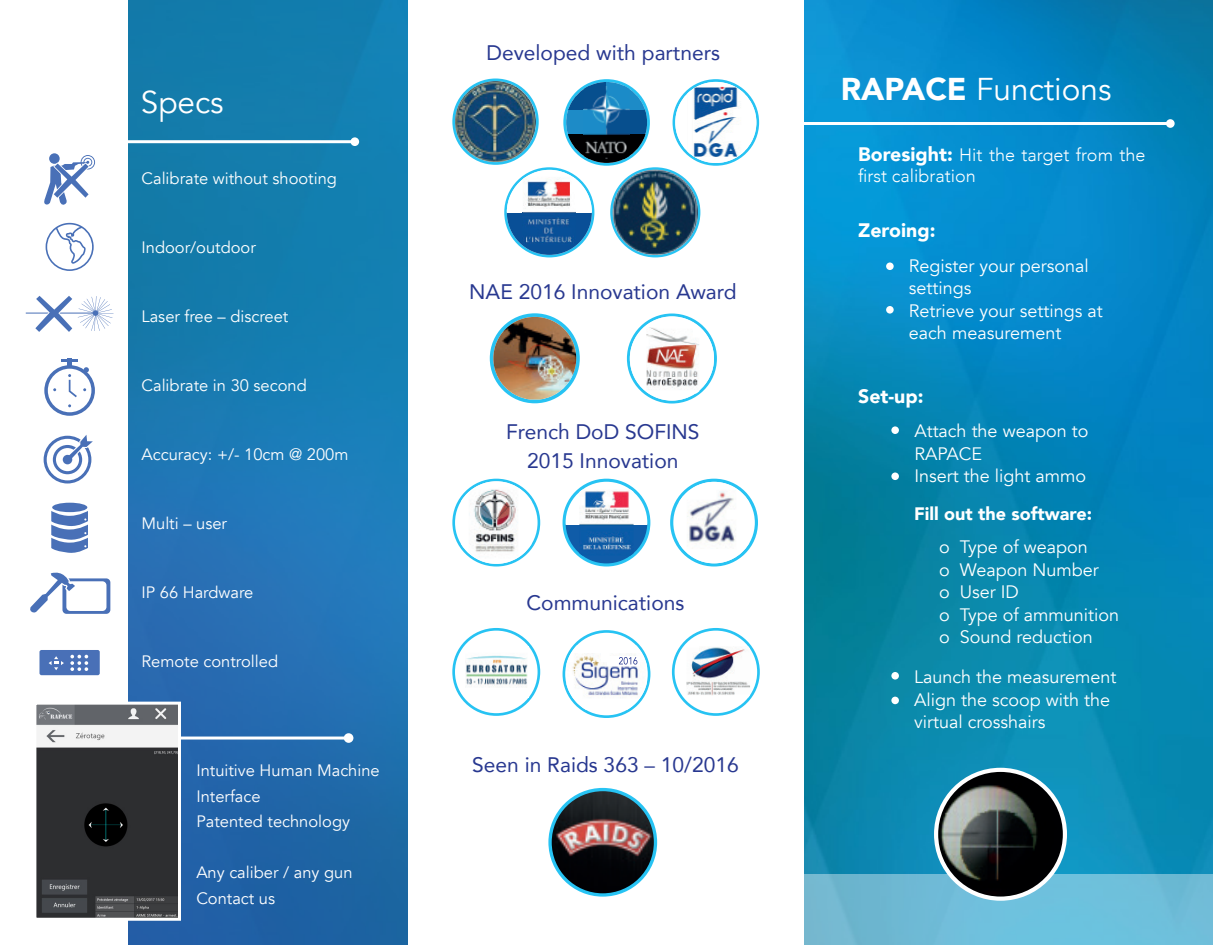
<style>
.page{position:relative;width:1213px;height:945px;background:#fff}
.page>*{position:absolute;margin:0;border:0;box-sizing:border-box;transform-origin:0 0}
.t1{font:31.5px "Avenir";color:#fff}
.t2{font:21px "Avenir";color:#283890}
.t3{font:900 19.5px "Avenir";color:#fff}
.t4{font:18px/22.5px "Avenir";color:#fff}
.t5{font:300 18px/21px "Avenir";color:#fff}
.t6{font:900 18px "Avenir";color:#fff}
.t7{font:16.5px/25.5px "Avenir";color:#fff}
.s1{font-weight:900}
.s2{font-weight:900;font-size:19.5px}
</style>
<div class="page">
<img style="left:804px;top:0;width:409px;height:874px">
<div style="left:0;top:0;width:427px;height:945px;background:linear-gradient(to bottom,#1284b2,#2a6aae)"></div>
<div style="left:409px;top:0;width:395px;height:945px;background:#fff"></div>
<div style="left:0;top:0;width:128px;height:945px;background:#fff"></div>
<div style="left:886px;top:262px;width:8px;height:8px;background:#fff;border-radius:50%"></div>
<div style="left:886px;top:306px;width:8px;height:8px;background:#fff;border-radius:50%"></div>
<div style="left:891px;top:426px;width:8px;height:8px;background:#fff;border-radius:50%"></div>
<div style="left:891px;top:473px;width:8px;height:7px;background:#fff;border-radius:50%"></div>
<div style="left:891px;top:672px;width:8px;height:8px;background:#fff;border-radius:50%"></div>
<div style="left:891px;top:697px;width:8px;height:7px;background:#fff;border-radius:50%"></div>
<img style="left:452px;top:79px;width:307px;height:178px">
<svg style="left:507px;top:212px;width:85px;height:43px;fill:#094f97"></svg>
<svg style="left:507px;top:170px;width:85px;height:42px"></svg>
<img style="left:523px;top:177px;width:53px;height:67px">
<svg style="left:490px;top:313px;width:90px;height:90px"></svg>
<img style="left:493px;top:358px;width:83px;height:41px">
<svg style="left:627px;top:314px;width:90px;height:90px"></svg>
<div style="left:630px;top:316px;width:84px;height:85px;background:#fff;border-radius:42px"></div>
<img style="left:646px;top:328px;width:53px;height:66px">
<svg style="left:452px;top:479px;width:88px;height:88px"></svg>
<svg style="left:455px;top:481px;width:83px;height:83px"></svg>
<img style="left:469px;top:481px;width:27px;height:10px">
<svg style="left:562px;top:479px;width:88px;height:88px"></svg>
<svg style="left:566px;top:524px;width:81px;height:39px"></svg>
<svg style="left:566px;top:482px;width:81px;height:42px"></svg>
<img style="left:579px;top:490px;width:54px;height:66px">
<svg style="left:670px;top:479px;width:88px;height:88px"></svg>
<svg style="left:673px;top:482px;width:82px;height:81px"></svg>
<img style="left:679px;top:482px;width:35px;height:64px">
<svg style="left:452px;top:628px;width:88px;height:88px"></svg>
<div style="left:455px;top:631px;width:83px;height:82px;background:#fff;border-radius:41px"></div>
<img style="left:466px;top:655px;width:62px;height:33px">
<svg style="left:562px;top:630px;width:88px;height:88px"></svg>
<svg style="left:565px;top:633px;width:83px;height:82px"></svg>
<img style="left:567px;top:645px;width:10px;height:18px">
<svg style="left:672px;top:628px;width:88px;height:88px"></svg>
<div style="left:675px;top:631px;width:82px;height:82px;background:#fff;border-radius:41px"></div>
<img style="left:686px;top:646px;width:64px;height:51px">
<div style="left:39px;top:650px;width:61px;height:25px;background:#4970b7;border-radius:2px"></div>
<svg style="left:49px;top:656px;width:15px;height:14px"></svg>
<svg style="left:70px;top:655px;width:18px;height:16px"></svg>
<div style="left:62px;top:578px;width:48px;height:36px;background:#4970b7;border-radius:4px"></div>
<div style="left:66px;top:581px;width:40px;height:30px;background:#fff;border-radius:4px"></div>
<svg style="left:30px;top:572px;width:47px;height:42px"></svg>
<div style="left:52px;top:503px;width:35px;height:9px;background:#4970b7;border-radius:50%"></div>
<svg style="left:51px;top:511px;width:37px;height:42px"></svg>
<svg style="left:44px;top:435px;width:49px;height:49px"></svg>
<div style="left:63px;top:455px;width:9px;height:9px;background:#4970b7;border-radius:50%"></div>
<svg style="left:44px;top:359px;width:51px;height:57px"></svg>
<svg style="left:46px;top:223px;width:48px;height:48px"></svg>
<hr style="left:116px;top:140px;width:239px;height:3px;background:#fff">
<div style="left:350px;top:137px;width:9px;height:9px;background:#fff;border-radius:50%"></div>
<hr style="left:777px;top:122px;width:393px;height:3px;background:#fff">
<div style="left:1166px;top:119px;width:8px;height:9px;background:#fff;border-radius:50%"></div>
<svg style="left:49px;top:153px;width:11px;height:11px"></svg>
<svg style="left:44px;top:155px;width:51px;height:50px"></svg>
<svg style="left:610px;top:874px;width:603px;height:71px;fill:#6fc1dd"></svg>
<hr style="left:26px;top:313px;width:70px;height:1px;background:#4970b7">
<svg style="left:34px;top:296px;width:79px;height:36px"></svg>
<svg style="left:934px;top:768px;width:133px;height:133px"></svg>
<img style="left:938px;top:772px;width:125px;height:125px;border-radius:62px">
<svg style="left:548px;top:788px;width:109px;height:109px"></svg>
<img style="left:552px;top:791px;width:102px;height:102px;border-radius:51px">
<div style="left:181px;top:735px;width:174px;height:131px;background:#2165a8"></div>
<img style="left:37px;top:706px;width:140px;height:211px">
<div style="left:33px;top:702px;width:148px;height:219px;border:3px solid #fff"></div>
<div style="left:607px;top:656px;width:33px;height:9px;background:#fff"></div>
<svg style="left:619px;top:657px;width:18px;height:8px"></svg>
<p class="t1" style="left:141px;top:83px;width:84px">Specs</p>
<p class="t7" style="left:141px;top:166px;width:197px">Calibrate without shooting</p>
<p class="t7" style="left:141px;top:235px;width:116px">Indoor/outdoor</p>
<p class="t7" style="left:141px;top:304px;width:148px">Laser free – discreet</p>
<p class="t7" style="left:141px;top:373px;width:167px">Calibrate in 30 second</p>
<p class="t7" style="left:141px;top:442px;width:209px">Accuracy: +/- 10cm @ 200m</p>
<p class="t7" style="left:141px;top:511px;width:87px">Multi – user</p>
<p class="t7" style="left:141px;top:580px;width:113px">IP 66 Hardware</p>
<p class="t7" style="left:141px;top:649px;width:138px">Remote controlled</p>
<p class="t7" style="left:196px;top:758px;width:185px">Intuitive Human Machine<br>Interface</p>
<p class="t7" style="left:196px;top:809px;width:155px">Patented technology</p>
<p class="t7" style="left:196px;top:860px;width:158px">Any caliber / any gun</p>
<p class="t7" style="left:196px;top:886px;width:80px">Contact us</p>
<p class="t2" style="left:487px;top:36px;width:235px">Developed with partners</p>
<p class="t2" style="left:469px;top:275px;width:269px">NAE 2016 Innovation Award</p>
<p class="t2" style="left:506px;top:415px;width:195px">French DoD SOFINS</p>
<p class="t2" style="left:527px;top:444px;width:153px">2015 Innovation</p>
<p class="t2" style="left:526px;top:586px;width:160px">Communications</p>
<p class="t2" style="left:472px;top:747px;width:268px">Seen in Raids 363 – 10/2016</p>
<p class="t1" style="left:841px;top:70px;width:272px"><span class="s1">RAPACE</span> Functions</p>
<p class="t5" style="left:858px;top:145px;width:289px"><span class="s2">Boresight:</span> Hit the target from the first calibration</p>
<p class="t3" style="left:858px;top:214px;width:79px">Zeroing:</p>
<p class="t4" style="left:909px;top:255px;width:181px">Register your personal settings</p>
<p class="t4" style="left:909px;top:300px;width:195px">Retrieve your settings at each measurement</p>
<p class="t3" style="left:858px;top:379px;width:67px">Set-up:</p>
<p class="t4" style="left:914px;top:420px;width:176px">Attach the weapon to<br>RAPACE</p>
<p class="t4" style="left:914px;top:465px;width:173px">Insert the light ammo</p>
<p class="t6" style="left:914px;top:499px;width:179px">Fill out the software:</p>
<p class="t4" style="left:939px;top:536px;width:150px">o Type of weapon</p>
<p class="t4" style="left:939px;top:559px;width:161px">o Weapon Number</p>
<p class="t4" style="left:939px;top:581px;width:81px">o User ID</p>
<p class="t4" style="left:939px;top:604px;width:182px">o Type of ammunition</p>
<p class="t4" style="left:939px;top:626px;width:155px">o Sound reduction</p>
<p class="t4" style="left:914px;top:666px;width:204px">Launch the measurement</p>
<p class="t4" style="left:914px;top:689px;width:197px">Align the scoop with the virtual crosshairs</p>
</div>
